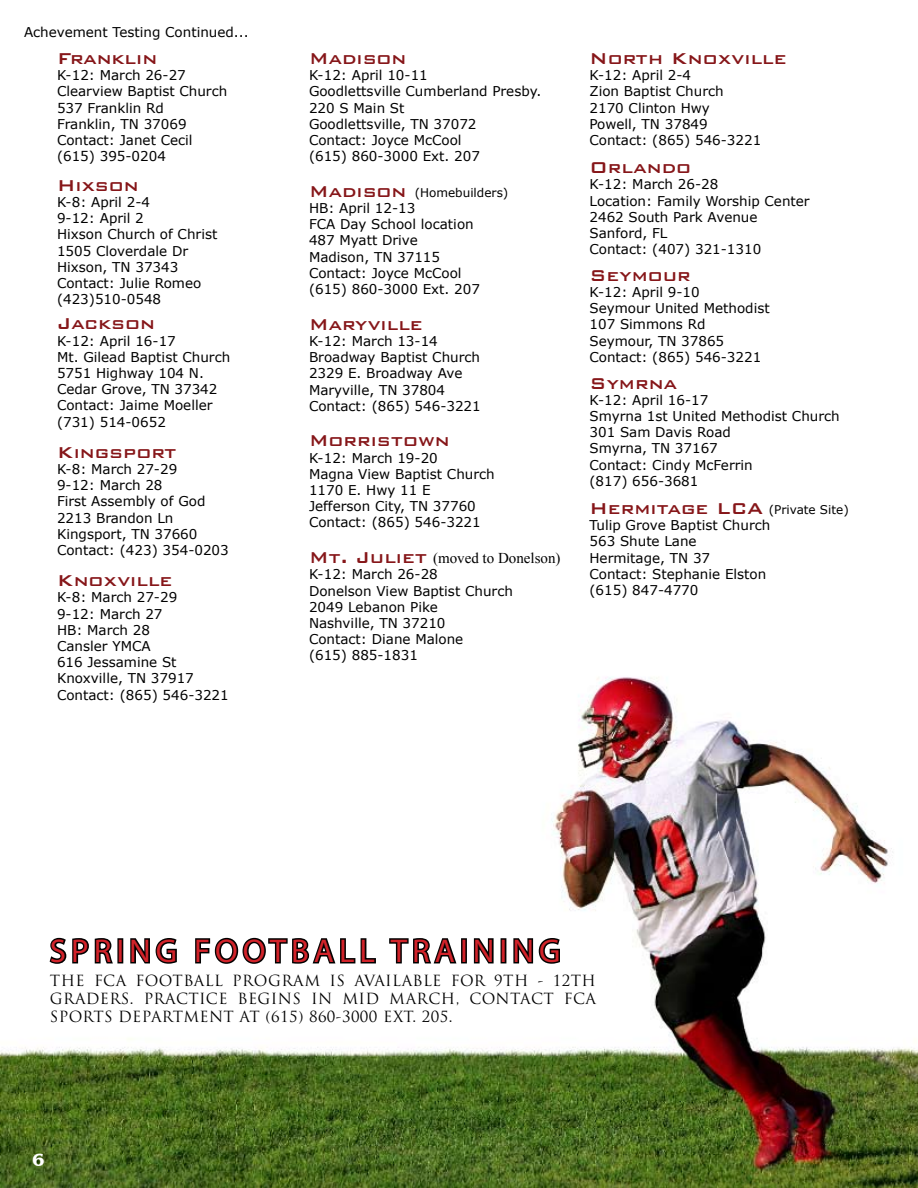
<style>
.page{position:relative;width:918px;height:1188px;background:#fff}
.page>*{position:absolute;margin:0;border:0;box-sizing:border-box;transform-origin:0 0}
.t1{font:33px "Myriad Pro";letter-spacing:.15em;color:#d2232a}
.t2{font:500 21px "Bank Gothic BT";color:#861619}
.t3{font:700 18px "Benguiat IT Cby BT";color:#fff}
.t4{font:15px/18px "Trajan Pro";letter-spacing:.025em;color:#000;text-align:justify}
.t5{font:15px "Times New Roman";color:#000}
.t6{font:13.5px/16.2px "Verdana";color:#000}
.t7{font:12px "Verdana";color:#000}
.s1{font-family:"Bank Gothic BT";font-weight:500;font-size:21px;color:#861619}
</style>
<div class="page">
<img style="left:0;top:677px;width:918px;height:511px">
<svg style="left:47px;top:936px;width:69px;height:29px"></svg>
<div style="left:117px;top:938px;width:6px;height:25px;border:3px solid #000"></div>
<svg style="left:129px;top:936px;width:49px;height:36px"></svg>
<svg style="left:194px;top:918px;width:183px;height:47px"></svg>
<svg style="left:388px;top:918px;width:71px;height:47px"></svg>
<div style="left:461px;top:938px;width:6px;height:25px;border:3px solid #000"></div>
<svg style="left:472px;top:936px;width:23px;height:36px"></svg>
<div style="left:501px;top:938px;width:5px;height:25px;border:3px solid #000"></div>
<svg style="left:512px;top:936px;width:49px;height:36px"></svg>
<p class="t6" style="left:24px;top:24px;width:226px">Achevement Testing Continued...</p>
<h2 class="t2" style="left:57px;top:47px;width:102px">Franklin</h2>
<p class="t6" style="left:57px;top:67px;width:172px">K-12: March 26-27<br>Clearview Baptist Church<br>537 Franklin Rd<br>Franklin, TN 37069<br>Contact: Janet Cecil (615) 395-0204</p>
<h2 class="t2" style="left:57px;top:174px;width:83px">Hixson</h2>
<p class="t6" style="left:57px;top:194px;width:162px">K-8: April 2-4<br>9-12: April 2<br>Hixson Church of Christ<br>1505 Cloverdale Dr<br>Hixson, TN 37343<br>Contact: Julie Romeo (423)510-0548</p>
<h2 class="t2" style="left:57px;top:312px;width:100px">Jackson</h2>
<p class="t6" style="left:57px;top:332px;width:175px">K-12: April 16-17<br>Mt. Gilead Baptist Church<br>5751 Highway 104 N.<br>Cedar Grove, TN 37342<br>Contact: Jaime Moeller (731) 514-0652</p>
<h2 class="t2" style="left:57px;top:441px;width:121px">Kingsport</h2>
<p class="t6" style="left:57px;top:461px;width:173px">K-8: March 27-29<br>9-12: March 28<br>First Assembly of God<br>2213 Brandon Ln<br>Kingsport, TN 37660<br>Contact: (423) 354-0203</p>
<h2 class="t2" style="left:57px;top:569px;width:117px">Knoxville</h2>
<p class="t6" style="left:57px;top:589px;width:173px">K-8: March 27-29<br>9-12: March 27<br>HB: March 28<br>Cansler YMCA<br>616 Jessamine St<br>Knoxville, TN 37917<br>Contact: (865) 546-3221</p>
<h2 class="t2" style="left:309px;top:47px;width:99px">Madison</h2>
<p class="t6" style="left:309px;top:67px;width:234px">K-12: April 10-11<br>Goodlettsville Cumberland Presby.<br>220 S Main St<br>Goodlettsville, TN 37072<br>Contact: Joyce McCool<br>(615) 860-3000 Ext. 207</p>
<p class="t7" style="left:309px;top:185px;width:201px"><span class="s1">Madison</span> (Homebuilders)</p>
<p class="t6" style="left:309px;top:200px;width:173px">HB: April 12-13<br>FCA Day School location<br>487 Myatt Drive<br>Madison, TN 37115<br>Contact: Joyce McCool (615) 860-3000 Ext. 207</p>
<h2 class="t2" style="left:309px;top:313px;width:115px">Maryville</h2>
<p class="t6" style="left:309px;top:333px;width:173px">K-12: March 13-14<br>Broadway Baptist Church<br>2329 E. Broadway Ave<br>Maryville, TN 37804<br>Contact: (865) 546-3221</p>
<h2 class="t2" style="left:309px;top:429px;width:142px">Morristown</h2>
<p class="t6" style="left:309px;top:449px;width:187px">K-12: March 19-20<br>Magna View Baptist Church<br>1170 E. Hwy 11 E<br>Jefferson City, TN 37760<br>Contact: (865) 546-3221</p>
<p class="t5" style="left:309px;top:548px;width:253px"><span class="s1">Mt. Juliet</span> (moved to Donelson)</p>
<p class="t6" style="left:309px;top:566px;width:205px">K-12: March 26-28<br>Donelson View Baptist Church<br>2049 Lebanon Pike<br>Nashville, TN 37210<br>Contact: Diane Malone<br>(615) 885-1831</p>
<h2 class="t2" style="left:590px;top:47px;width:199px">North Knoxville</h2>
<p class="t6" style="left:590px;top:67px;width:173px">K-12: April 2-4<br>Zion Baptist Church<br>2170 Clinton Hwy<br>Powell, TN 37849<br>Contact: (865) 546-3221</p>
<h2 class="t2" style="left:590px;top:156px;width:103px">Orlando</h2>
<p class="t6" style="left:590px;top:176px;width:222px">K-12: March 26-28<br>Location: Family Worship Center<br>2462 South Park Avenue<br>Sanford, FL<br>Contact: (407) 321-1310</p>
<h2 class="t2" style="left:590px;top:264px;width:103px">Seymour</h2>
<p class="t6" style="left:590px;top:284px;width:182px">K-12: April 9-10<br>Seymour United Methodist<br>107 Simmons Rd<br>Seymour, TN 37865<br>Contact: (865) 546-3221</p>
<h2 class="t2" style="left:590px;top:372px;width:89px">Symrna</h2>
<p class="t6" style="left:590px;top:391px;width:252px">K-12: April 16-17<br>Smyrna 1st United Methodist Church<br>301 Sam Davis Road<br>Smyrna, TN 37167<br>Contact: Cindy McFerrin<br>(817) 656-3681</p>
<p class="t7" style="left:590px;top:502px;width:261px"><span class="s1">Hermitage LCA</span> (Private Site)</p>
<p class="t6" style="left:590px;top:517px;width:182px">Tulip Grove Baptist Church<br>563 Shute Lane<br>Hermitage, TN 37<br>Contact: Stephanie Elston (615) 847-4770</p>
<h1 class="t1" style="left:50px;top:931px;width:512px">SPRING FOOTBALL TRAINING</h1>
<p class="t4" style="left:50px;top:971px;width:548px">THE FCA FOOTBALL PROGRAM IS AVAILABLE FOR 9TH - 12TH GRADERS. PRACTICE BEGINS IN MID MARCH, CONTACT FCA SPORTS DEPARTMENT AT (615) 860-3000 EXT. 205.</p>
<h3 class="t3" style="left:32px;top:1148px;width:13px">6</h3>
</div>
